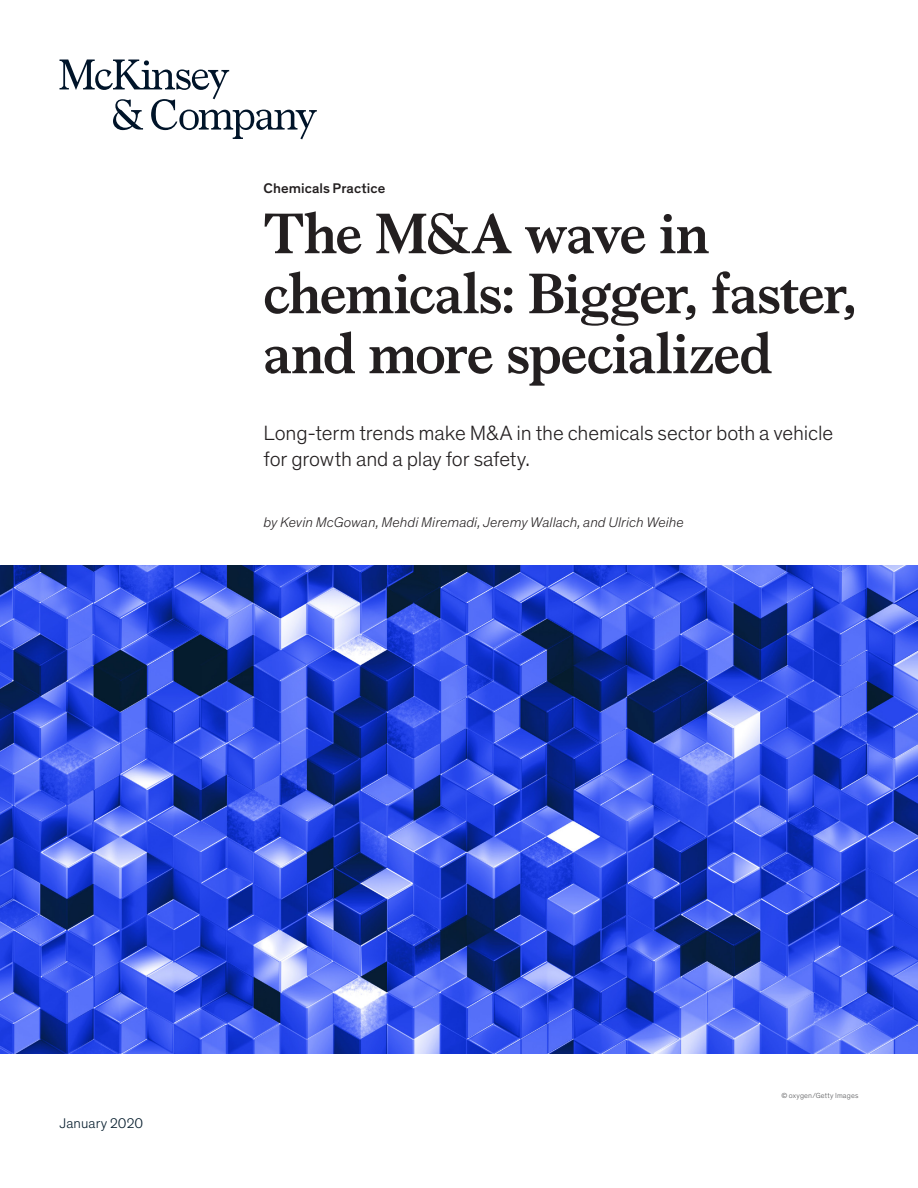
<style>
.page{position:relative;width:918px;height:1188px;background:#fff}
.page>*{position:absolute;margin:0;border:0;box-sizing:border-box;transform-origin:0 0}
.Chapter_heading_-_Le{font:700 57px/60px "Bower";letter-spacing:-.02em;color:#231f20}
.Standfirst-Dek_Thein{font:300 21px/25.5px "Theinhardt Pan";letter-spacing:-.005em;color:#231f20}
.Author_byline{font:italic 300 14.25px "Theinhardt Pan";letter-spacing:.005em;color:#231f20}
.Eyebrow{font:500 14.25px "Theinhardt Pan";letter-spacing:.005em;color:#231f20}
.Cover_date_-_Deep_bl{font:300 14.25px "Theinhardt Pan";letter-spacing:.005em;color:#051c2c}
.Art_Photo_credit{font:300 7.5px "Theinhardt Pan";letter-spacing:.02em;color:#57585a}
</style>
<div class="page">
<img style="left:0;top:565px;width:918px;height:488px">
<svg style="left:60px;top:60px;width:257px;height:79px"></svg>
<p class="Eyebrow" style="left:264px;top:178px;width:123px">Chemicals Practice</p>
<h2 class="Chapter_heading_-_Le" style="left:264px;top:200px;width:595px">The M&amp;A wave in chemicals: Bigger, faster, and more specialized</h2>
<p class="Standfirst-Dek_Thein" style="left:264px;top:419px;width:571px">Long-term trends make M&amp;A in the chemicals sector both a vehicle for growth and a play for safety.</p>
<p class="Author_byline" style="left:264px;top:512px;width:422px">by Kevin McGowan, Mehdi Miremadi, Jeremy Wallach, and Ulrich Weihe</p>
<p class="Cover_date_-_Deep_bl" style="left:60px;top:1114px;width:85px">January 2020</p>
<p class="Art_Photo_credit" style="left:781px;top:1090px;width:78px">© oxygen/Getty Images</p>
</div>
